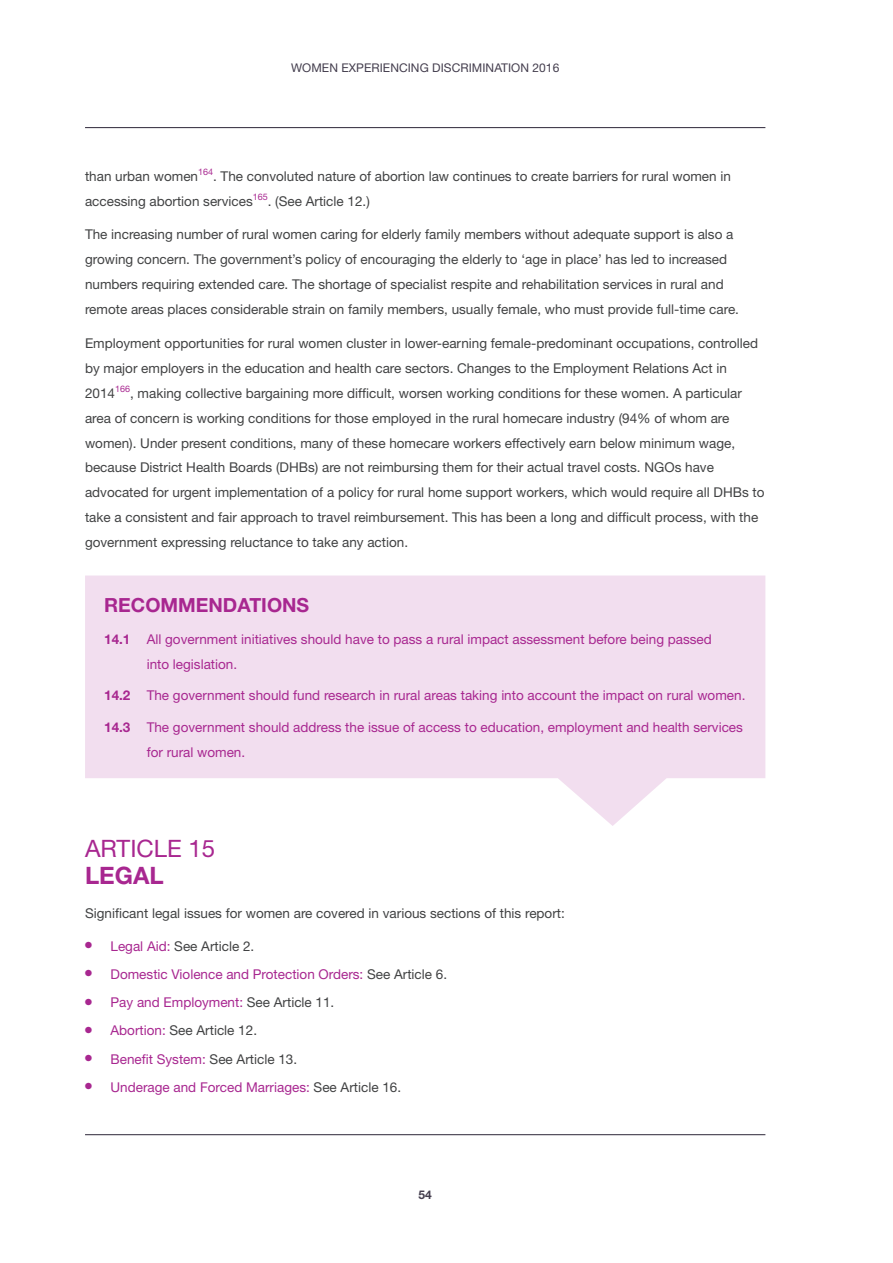
<style>
.page{position:relative;width:893px;height:1263px;background:#fff}
.page>*{position:absolute;margin:0;border:0;box-sizing:border-box;transform-origin:0 0}
.Article_Header_1{font:24px "Helvetica Neue";color:#a82790}
.Article_Header_2{font:700 24px "Helvetica Neue";color:#a82790}
.Reccomendation_Title{font:700 19.5px "Helvetica Neue";color:#a82790}
.Body{font:13.5px/24.9px "Helvetica Neue";color:#414243}
.Reccomendation_List{font:13.5px/25px "Helvetica Neue";color:#a82790}
.t1{font:12px "Helvetica Neue";letter-spacing:.005em;color:#443e4e}
.t2{font:700 12px "Helvetica Neue";color:#443e4e}
.s1{font-weight:700}
.s2{font-family:"Helvetica";font-weight:700;font-size:19.5px;color:#a82790}
.s3{color:#a82790}
.s4{font-family:"Helvetica";font-weight:700;font-size:19.5px}
.s5{color:#414243}
</style>
<div class="page">
<hr style="left:85px;top:127px;width:680px;height:1px;background:#443e4e">
<hr style="left:85px;top:1134px;width:680px;height:1px;background:#443e4e">
<svg style="left:85px;top:575px;width:680px;height:251px;fill:#f2deef"></svg>
<p class="t1" style="left:291px;top:61px;width:270px">WOMEN EXPERIENCING DISCRIMINATION 2016</p>
<p class="Body" style="left:85px;top:163px;width:647px">than urban women<sup>164</sup>. The convoluted nature of abortion law continues to create barriers for rural women in accessing abortion services<sup>165</sup>. (See Article 12.)</p>
<p class="Body" style="left:85px;top:222px;width:655px">The increasing number of rural women caring for elderly family members without adequate support is also a growing concern. The government’s policy of encouraging the elderly to ‘age in place’ has led to increased numbers requiring extended care. The shortage of specialist respite and rehabilitation services in rural and remote areas places considerable strain on family members, usually female, who must provide full-time care.</p>
<p class="Body" style="left:85px;top:330px;width:681px">Employment opportunities for rural women cluster in lower-earning female-predominant occupations, controlled by major employers in the education and health care sectors. Changes to the Employment Relations Act in 2014<sup>166</sup>, making collective bargaining more difficult, worsen working conditions for these women. A particular area of concern is working conditions for those employed in the rural homecare industry (94% of whom are women). Under present conditions, many of these homecare workers effectively earn below minimum wage, because District Health Boards (DHBs) are not reimbursing them for their actual travel costs. NGOs have advocated for urgent implementation of a policy for rural home support workers, which would require all DHBs to take a consistent and fair approach to travel reimbursement. This has been a long and difficult process, with the government expressing reluctance to take any action.</p>
<p class="Reccomendation_Title" style="left:104px;top:593px;width:207px">RECOMMENDATIONS</p>
<p class="Reccomendation_List" style="left:147px;top:627px;width:567px;text-indent:-43px"><span class="s1">14.1</span> All government initiatives should have to pass a rural impact assessment before being passed into legislation.</p>
<p class="Reccomendation_List" style="left:104px;top:683px;width:643px"><span class="s1">14.2</span> The government should fund research in rural areas taking into account the impact on rural women.</p>
<p class="Reccomendation_List" style="left:147px;top:714px;width:598px;text-indent:-43px"><span class="s1">14.3</span> The government should address the issue of access to education, employment and health services for rural women.</p>
<p class="Article_Header_1" style="left:85px;top:835px;width:132px">ARTICLE 15</p>
<p class="Article_Header_2" style="left:85px;top:860px;width:80px">LEGAL</p>
<p class="Body" style="left:85px;top:901px;width:481px">Significant legal issues for women are covered in various sections of this report:</p>
<p class="Body" style="left:85px;top:933px;width:171px"><span class="s2">•</span> <span class="s3">Legal Aid:</span> See Article 2.</p>
<p class="Reccomendation_List" style="left:85px;top:961px;width:364px"><span class="s4">•</span> Domestic Violence and Protection Orders: <span class="s5">See Article 6.</span></p>
<p class="Reccomendation_List" style="left:85px;top:990px;width:251px"><span class="s4">•</span> Pay and Employment: <span class="s5">See Article 11.</span></p>
<p class="Body" style="left:85px;top:1018px;width:174px"><span class="s2">•</span> <span class="s3">Abortion:</span> See Article 12.</p>
<p class="Reccomendation_List" style="left:85px;top:1046px;width:214px"><span class="s4">•</span> Benefit System: <span class="s5">See Article 13.</span></p>
<p class="Reccomendation_List" style="left:85px;top:1074px;width:318px"><span class="s4">•</span> Underage and Forced Marriages: <span class="s5">See Article 16.</span></p>
<p class="t2" style="left:418px;top:1187px;width:15px">54</p>
</div>
